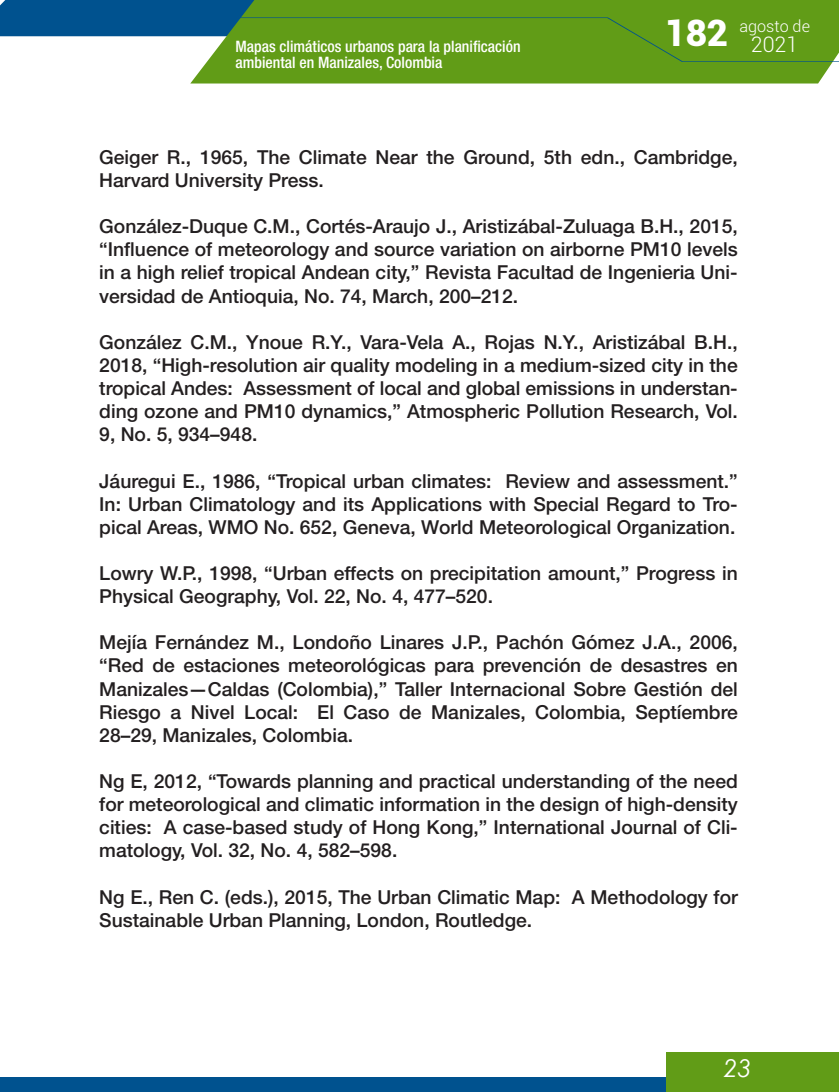
<style>
.page{position:relative;width:839px;height:1092px;background:#fff}
.page>*{position:absolute;margin:0;border:0;box-sizing:border-box;transform-origin:0 0}
.t1{font:900 36.4px "Roboto";color:#fff}
.t2{font:italic 24.5px "Century Gothic";color:#fff}
.t3{font:300 21.35px "Roboto";color:#fff}
.contenidos{font:500 19.25px/23.1px "Helvetica Neue";color:#231f20;text-align:justify}
.t4{font:300 16.28px "Roboto";color:#fff}
.t5{font:500 condensed 15.75px "Helvetica Neue";color:#fff}
</style>
<div class="page">
<div style="left:0;top:1077px;width:822px;height:14px;background:#00528f"></div>
<div style="left:190px;top:0;width:648px;height:83px;background:#619c17"></div>
<div style="left:190px;top:17px;width:648px;height:45px;background:#619c17"></div>
<svg style="left:0;top:0;width:350px;height:53px"></svg>
<div style="left:665px;top:1051px;width:173px;height:40px;background:#619c17"></div>
<p class="t5" style="left:235px;top:37px;width:286px">Mapas climáticos urbanos para la planificación</p>
<p class="t5" style="left:235px;top:52px;width:208px">ambiental en Manizales, Colombia</p>
<h1 class="t1" style="left:664px;top:8px;width:65px">182</h1>
<p class="t4" style="left:739px;top:14px;width:72px">agosto de</p>
<p class="t3" style="left:750px;top:29px;width:49px">2021</p>
<p class="contenidos" style="left:99px;top:145px;width:640px">Geiger R., 1965, The Climate Near the Ground, 5th edn., Cambridge,<br>Harvard University Press.</p>
<p class="contenidos" style="left:99px;top:215px;width:640px">González-Duque C.M., Cortés-Araujo J., Aristizábal-Zuluaga B.H., 2015, “Influence of meteorology and source variation on airborne PM10 levels in a high relief tropical Andean city,” Revista Facultad de Ingenieria Uni&shy;versidad de Antioquia, No. 74, March, 200–212.</p>
<p class="contenidos" style="left:99px;top:330px;width:640px">González C.M., Ynoue R.Y., Vara-Vela A., Rojas N.Y., Aristizábal B.H., 2018, “High-resolution air quality modeling in a medium-sized city in the tropical Andes: Assessment of local and global emissions in understan&shy;ding ozone and PM10 dynamics,” Atmospheric Pollution Research, Vol.<br>9, No. 5, 934–948.</p>
<p class="contenidos" style="left:99px;top:469px;width:640px">Jáuregui E., 1986, “Tropical urban climates: Review and assessment.” In: Urban Climatology and its Applications with Special Regard to Tro&shy;pical Areas, WMO No. 652, Geneva, World Meteorological Organization.</p>
<p class="contenidos" style="left:99px;top:561px;width:639px">Lowry W.P., 1998, “Urban effects on precipitation amount,” Progress in<br>Physical Geography, Vol. 22, No. 4, 477–520.</p>
<p class="contenidos" style="left:99px;top:630px;width:640px">Mejía Fernández M., Londoño Linares J.P., Pachón Gómez J.A., 2006, “Red de estaciones meteorológicas para prevención de desastres en Manizales—Caldas (Colombia),” Taller Internacional Sobre Gestión del Riesgo a Nivel Local: El Caso de Manizales, Colombia, Septíembre 28–29, Manizales, Colombia.</p>
<p class="contenidos" style="left:99px;top:769px;width:640px">Ng E, 2012, “Towards planning and practical understanding of the need for meteorological and climatic information in the design of high-density cities: A case-based study of Hong Kong,” International Journal of Cli&shy;matology, Vol. 32, No. 4, 582–598.</p>
<p class="contenidos" style="left:99px;top:884px;width:640px">Ng E., Ren C. (eds.), 2015, The Urban Climatic Map: A Methodology for<br>Sustainable Urban Planning, London, Routledge.</p>
<p class="t2" style="left:724px;top:1050px;width:29px">23</p>
</div>
